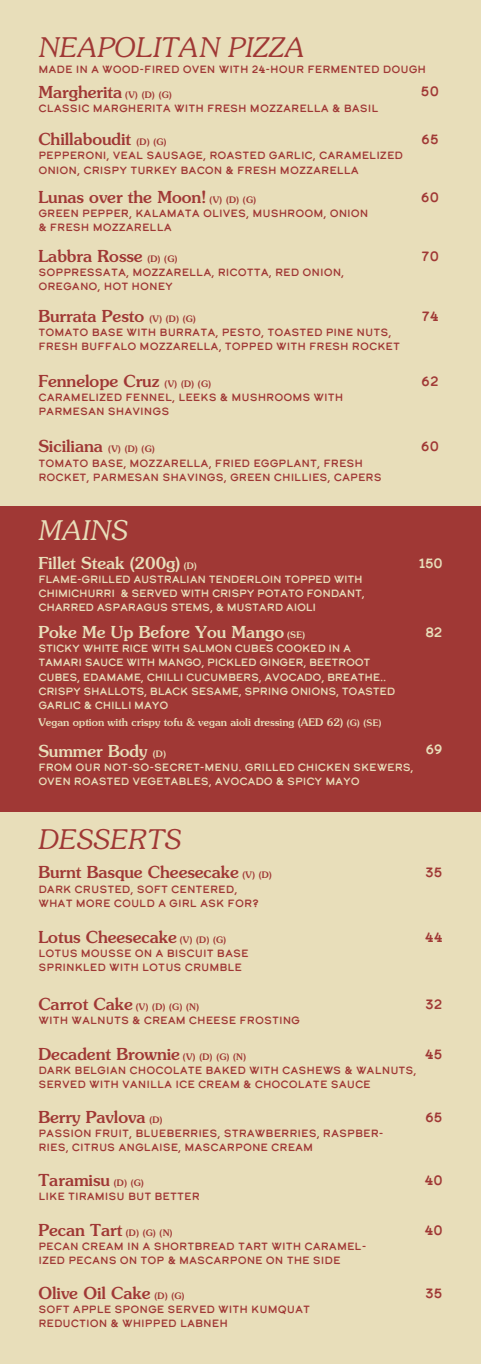
<style>
.page{position:relative;width:481px;height:1364px;background:#fff}
.page>*{position:absolute;margin:0;border:0;box-sizing:border-box;transform-origin:0 0}
.t1{font:italic 300 27px "Souvenir Std";color:#a03835}
.t2{font:italic 300 27px "Souvenir Std";color:#e8deba}
.t3{font:500 16.5px "Souvenir";color:#a03835}
.t4{font:500 16.5px "Souvenir";color:#e8deba}
.t5{font:13.5px "Calder Dark";color:#a03835}
.t6{font:13.5px "Calder Dark";letter-spacing:-.03em;color:#e8deba}
.t7{font:10.5px/14.1px "Calder Dark";color:#a03835}
.t8{font:10.5px/14.1px "Calder Dark";letter-spacing:-.025em;color:#e8deba}
.t9{font:500 10.5px "Souvenir";color:#e8deba}
.t10{font:500 9px "Souvenir";color:#a03835}
.s1{font-size:9px}
.s2{font-size:16.5px}
</style>
<div class="page">
<div style="left:0;top:0;width:480px;height:1363px;background:#e8deba"></div>
<div style="left:0;top:506px;width:480px;height:306px;background:#a03835"></div>
<h1 class="t1" style="left:38px;top:31px;width:268px">NEAPOLITAN PIZZA</h1>
<p class="t7" style="left:38px;top:62px;width:389px">MADE IN A WOOD-FIRED OVEN WITH 24-HOUR FERMENTED DOUGH</p>
<h2 class="t3" style="left:38px;top:82px;width:135px">Margherita <span class="s1">(V) (D) (G)</span></h2>
<p class="t7" style="left:38px;top:101px;width:341px">CLASSIC MARGHERITA WITH FRESH MOZZARELLA &amp; BASIL</p>
<h2 class="t3" style="left:38px;top:129px;width:129px">Chillaboudit <span class="s1">(D) (G)</span></h2>
<p class="t7" style="left:38px;top:148px;width:366px">PEPPERONI, VEAL SAUSAGE, ROASTED GARLIC, CARAMELIZED<br>ONION, CRISPY TURKEY BACON &amp; FRESH MOZZARELLA</p>
<h2 class="t3" style="left:38px;top:187px;width:219px">Lunas over the Moon! <span class="s1">(V) (D) (G)</span></h2>
<p class="t7" style="left:38px;top:206px;width:331px">GREEN PEPPER, KALAMATA OLIVES, MUSHROOM, ONION &amp; FRESH MOZZARELLA</p>
<h2 class="t3" style="left:38px;top:246px;width:140px">Labbra Rosse <span class="s1">(D) (G)</span></h2>
<p class="t7" style="left:38px;top:265px;width:307px">SOPPRESSATA, MOZZARELLA, RICOTTA, RED ONION,<br>OREGANO, HOT HONEY</p>
<p class="t5" style="left:420px;top:82px;width:20px">50</p>
<p class="t5" style="left:421px;top:130px;width:19px">65</p>
<p class="t5" style="left:420px;top:188px;width:20px">60</p>
<p class="t5" style="left:421px;top:247px;width:19px">70</p>
<h2 class="t3" style="left:38px;top:306px;width:159px">Burrata Pesto <span class="s1">(V) (D) (G)</span></h2>
<p class="t5" style="left:421px;top:306px;width:19px">74</p>
<p class="t7" style="left:38px;top:325px;width:363px">TOMATO BASE WITH BURRATA, PESTO, TOASTED PINE NUTS,<br>FRESH BUFFALO MOZZARELLA, TOPPED WITH FRESH ROCKET</p>
<h2 class="t3" style="left:38px;top:371px;width:174px">Fennelope Cruz <span class="s1">(V) (D) (G)</span></h2>
<p class="t5" style="left:421px;top:372px;width:19px">62</p>
<p class="t7" style="left:38px;top:390px;width:306px">CARAMELIZED FENNEL, LEEKS &amp; MUSHROOMS WITH<br>PARMESAN SHAVINGS</p>
<h2 class="t3" style="left:38px;top:436px;width:118px">Siciliana <span class="s1">(V) (D) (G)</span></h2>
<p class="t7" style="left:38px;top:455px;width:344px">TOMATO BASE, MOZZARELLA, FRIED EGGPLANT, FRESH<br>ROCKET, PARMESAN SHAVINGS, GREEN CHILLIES, CAPERS</p>
<h1 class="t2" style="left:38px;top:513px;width:91px">MAINS</h1>
<p class="t5" style="left:420px;top:437px;width:20px">60</p>
<h2 class="t4" style="left:38px;top:553px;width:160px">Fillet Steak (200g) <span class="s1">(D)</span></h2>
<p class="t6" style="left:418px;top:553px;width:25px">150</p>
<p class="t8" style="left:38px;top:572px;width:328px">FLAME-GRILLED AUSTRALIAN TENDERLOIN TOPPED WITH<br>CHIMICHURRI &amp; SERVED WITH CRISPY POTATO FONDANT,<br>CHARRED ASPARAGUS STEMS, &amp; MUSTARD AIOLI</p>
<h2 class="t4" style="left:38px;top:622px;width:268px">Poke Me Up Before You Mango <span class="s1">(SE)</span></h2>
<p class="t6" style="left:424px;top:623px;width:19px">82</p>
<p class="t8" style="left:38px;top:641px;width:358px">STICKY WHITE RICE WITH SALMON CUBES COOKED IN A TAMARI SAUCE WITH MANGO, PICKLED GINGER, BEETROOT CUBES, EDAMAME, CHILLI CUCUMBERS, AVOCADO, BREATHE..<br>CRISPY SHALLOTS, BLACK SESAME, SPRING ONIONS, TOASTED GARLIC &amp; CHILLI MAYO</p>
<p class="t9" style="left:38px;top:715px;width:344px">Vegan option with crispy tofu &amp; vegan aioli dressing (AED 62) <span class="s1">(G) (SE)</span></p>
<h2 class="t4" style="left:38px;top:741px;width:129px">Summer Body <span class="s1">(D)</span></h2>
<p class="t8" style="left:38px;top:760px;width:376px">FROM OUR NOT-SO-SECRET-MENU. GRILLED CHICKEN SKEWERS,<br>OVEN ROASTED VEGETABLES, AVOCADO &amp; SPICY MAYO</p>
<p class="t6" style="left:425px;top:740px;width:19px">69</p>
<h1 class="t1" style="left:38px;top:823px;width:145px">DESSERTS</h1>
<h2 class="t3" style="left:38px;top:862px;width:235px">Burnt Basque Cheesecake <span class="s1">(V) (D)</span></h2>
<p class="t5" style="left:424px;top:863px;width:19px">35</p>
<p class="t7" style="left:38px;top:881px;width:222px">DARK CRUSTED, SOFT CENTERED,<br>WHAT MORE COULD A GIRL ASK FOR?</p>
<h2 class="t3" style="left:38px;top:927px;width:189px">Lotus Cheesecake <span class="s1">(V) (D) (G)</span></h2>
<p class="t5" style="left:424px;top:928px;width:19px">44</p>
<p class="t7" style="left:38px;top:946px;width:211px">LOTUS MOUSSE ON A BISCUIT BASE<br>SPRINKLED WITH LOTUS CRUMBLE</p>
<p class="t10" style="left:38px;top:1001px;width:162px"><span class="s2">Carrot Cake</span> (V) (D) (G) (N)</p>
<p class="t7" style="left:38px;top:1012px;width:263px">WITH WALNUTS &amp; CREAM CHEESE FROSTING</p>
<p class="t5" style="left:425px;top:994px;width:19px">32</p>
<h2 class="t3" style="left:38px;top:1044px;width:209px">Decadent Brownie <span class="s1">(V) (D) (G) (N)</span></h2>
<p class="t7" style="left:38px;top:1063px;width:379px">DARK BELGIAN CHOCOLATE BAKED WITH CASHEWS &amp; WALNUTS,<br>SERVED WITH VANILLA ICE CREAM &amp; CHOCOLATE SAUCE</p>
<h2 class="t3" style="left:38px;top:1107px;width:125px">Berry Pavlova <span class="s1">(D)</span></h2>
<p class="t7" style="left:38px;top:1126px;width:346px">PASSION FRUIT, BLUEBERRIES, STRAWBERRIES, RASPBER-<br>RIES, CITRUS ANGLAISE, MASCARPONE CREAM</p>
<h2 class="t3" style="left:38px;top:1169px;width:107px">Taramisu <span class="s1">(D) (G)</span></h2>
<p class="t7" style="left:38px;top:1188px;width:163px">LIKE TIRAMISU BUT BETTER</p>
<p class="t5" style="left:424px;top:1045px;width:19px">45</p>
<p class="t5" style="left:424px;top:1107px;width:19px">65</p>
<p class="t5" style="left:424px;top:1170px;width:20px">40</p>
<h2 class="t3" style="left:38px;top:1220px;width:135px">Pecan Tart <span class="s1">(D) (G) (N)</span></h2>
<p class="t7" style="left:38px;top:1239px;width:329px">PECAN CREAM IN A SHORTBREAD TART WITH CARAMEL-<br>IZED PECANS ON TOP &amp; MASCARPONE ON THE SIDE</p>
<h2 class="t3" style="left:38px;top:1282px;width:147px">Olive Oil Cake <span class="s1">(D) (G)</span></h2>
<p class="t7" style="left:38px;top:1301px;width:273px">SOFT APPLE SPONGE SERVED WITH KUMQUAT<br>REDUCTION &amp; WHIPPED LABNEH</p>
<p class="t5" style="left:424px;top:1220px;width:20px">40</p>
<p class="t5" style="left:424px;top:1283px;width:19px">35</p>
</div>
